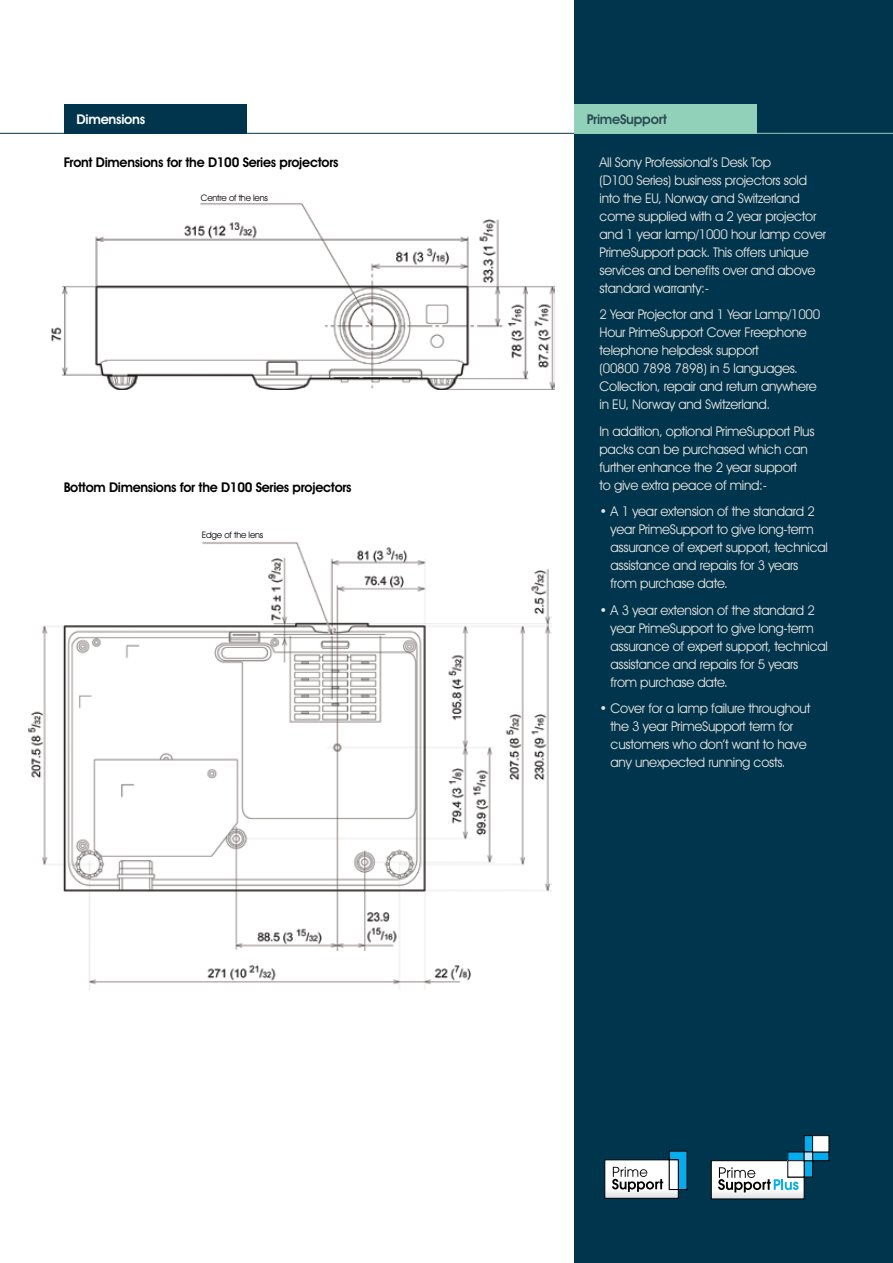
<style>
.page{position:relative;width:893px;height:1263px;background:#fff}
.page>*{position:absolute;margin:0;border:0;box-sizing:border-box;transform-origin:0 0}
.t1{font:13.5px/18px "Avant Garde IT Cby BT";letter-spacing:-.02em;color:#e9e3dc}
.t2{font:600 13.5px "Avant Garde IT Cby BT";letter-spacing:-.02em;color:#000}
.t3{font:600 13.5px "Avant Garde IT Cby BT";letter-spacing:-.02em;color:#2c4e54}
.t4{font:600 13.5px "Avant Garde IT Cby BT";letter-spacing:-.02em;color:#fff}
.t5{font:9px "Avant Garde IT Cby BT";letter-spacing:-.02em;color:#000}
</style>
<div class="page">
<div style="left:574px;top:0;width:319px;height:1263px;background:#00354e"></div>
<hr style="left:0;top:133px;width:893px;height:1px;background:#00354e">
<div style="left:64px;top:105px;width:183px;height:29px;background:#00354e"></div>
<div style="left:574px;top:105px;width:183px;height:29px;background:#91d1ba"></div>
<hr style="left:574px;top:133px;width:319px;height:1px;background:#91d1ba">
<img style="left:28px;top:542px;width:523px;height:447px">
<img style="left:51px;top:203px;width:503px;height:187px">
<svg style="left:711px;top:1135px;width:118px;height:64px"></svg>
<svg style="left:604px;top:1150px;width:83px;height:49px"></svg>
<p class="t4" style="left:77px;top:111px;width:70px">Dimensions</p>
<p class="t2" style="left:64px;top:154px;width:276px">Front Dimensions for the D100 Series projectors</p>
<p class="t5" style="left:201px;top:192px;width:69px">Centre of the lens</p>
<p class="t2" style="left:64px;top:479px;width:289px">Bottom Dimensions for the D100 Series projectors</p>
<p class="t5" style="left:202px;top:530px;width:63px">Edge of the lens</p>
<p class="t3" style="left:587px;top:111px;width:82px">PrimeSupport</p>
<p class="t1" style="left:600px;top:153px;width:228px">All Sony Professional’s Desk Top<br>(D100 Series) business projectors sold into the EU, Norway and Switzerland come supplied with a 2 year projector and 1 year lamp/1000 hour lamp cover PrimeSupport pack. This offers unique services and benefits over and above standard warranty:-</p>
<p class="t1" style="left:600px;top:305px;width:222px">2 Year Projector and 1 Year Lamp/1000<br>Hour PrimeSupport Cover Freephone telephone helpdesk support<br>(00800 7898 7898) in 5 languages.<br>Collection, repair and return anywhere in EU, Norway and Switzerland.</p>
<p class="t1" style="left:600px;top:422px;width:216px">In addition, optional PrimeSupport Plus packs can be purchased which can further enhance the 2 year support<br>to give extra peace of mind:-</p>
<p class="t1" style="left:611px;top:502px;width:219px;text-indent:-11px">• A 1 year extension of the standard 2 year PrimeSupport to give long-term assurance of expert support, technical assistance and repairs for 3 years from purchase date.</p>
<p class="t1" style="left:611px;top:601px;width:219px;text-indent:-11px">• A 3 year extension of the standard 2 year PrimeSupport to give long-term assurance of expert support, technical assistance and repairs for 5 years from purchase date.</p>
<p class="t1" style="left:611px;top:699px;width:201px;text-indent:-11px">• Cover for a lamp failure throughout the 3 year PrimeSupport term for customers who don’t want to have any unexpected running costs.</p>
</div>
